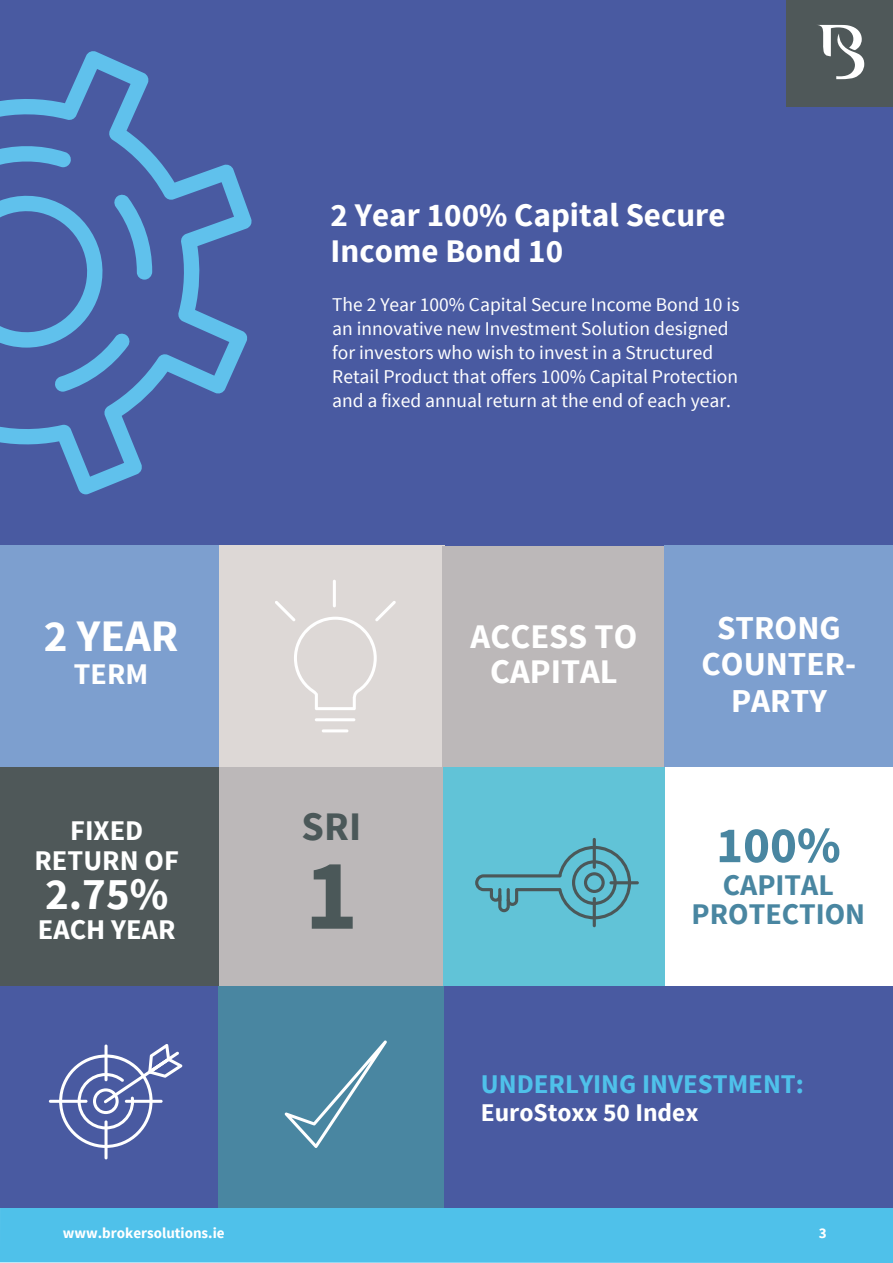
<style>
.page{position:relative;width:893px;height:1263px;background:#fff}
.page>*{position:absolute;margin:0;border:0;box-sizing:border-box;transform-origin:0 0}
.t1{font:700 101.25px "Source Sans Pro";color:#4b5859}
.t2{font:700 51px "Source Sans Pro";color:#4986a1}
.t3{font:700 45px "Source Sans Pro";color:#fff}
.t4{font:700 40.5px "Source Sans Pro";color:#4b5859}
.t5{font:700 34.5px "Source Sans Pro";color:#fff}
.t6{font:700 33.3px "Source Sans Pro";color:#fff}
.t7{font:700 33px/36px "Source Sans Pro";color:#fff}
.t8{font:700 30px "Source Sans Pro";color:#4986a1}
.t9{font:700 30px "Source Sans Pro";color:#fff}
.t10{font:700 28.5px "Source Sans Pro";color:#fff}
.t11{font:700 27px "Source Sans Pro";color:#4fc1ea}
.t12{font:700 25.5px "Source Sans Pro";color:#fff}
.t13{font:19.5px/24px "Source Sans Pro";color:#fff}
.t14{font:700 15px "Source Sans Pro";color:#fff}
</style>
<div class="page">
<div style="left:1px;top:1208px;width:892px;height:55px;background:#4fc1ea"></div>
<hr style="left:0;top:1208px;width:1px;height:55px;background:#4fc1ea">
<div style="left:0;top:0;width:893px;height:765px;background:#495aa1"></div>
<svg style="left:0;top:51px;width:252px;height:443px"></svg>
<svg style="left:0;top:144px;width:152px;height:248px"></svg>
<div style="left:0;top:765px;width:219px;height:221px;background:#4f5859"></div>
<div style="left:219px;top:765px;width:225px;height:221px;background:#bcb8b9"></div>
<div style="left:444px;top:765px;width:221px;height:221px;background:#61c3d7"></div>
<div style="left:444px;top:986px;width:449px;height:222px;background:#495aa1"></div>
<div style="left:0;top:986px;width:219px;height:222px;background:#495aa1"></div>
<div style="left:218px;top:986px;width:226px;height:222px;background:#4986a1"></div>
<hr style="left:105px;top:1120px;width:3px;height:39px;background:#fff;border-radius:2px">
<hr style="left:49px;top:1100px;width:39px;height:3px;background:#fff;border-radius:2px">
<svg style="left:59px;top:1044px;width:123px;height:104px"></svg>
<div style="left:0;top:546px;width:219px;height:221px;background:#7d9fcf"></div>
<div style="left:219px;top:546px;width:226px;height:221px;background:#ddd8d6"></div>
<hr style="left:315px;top:718px;width:40px;height:3px;background:#fff;border-radius:2px">
<hr style="left:322px;top:729px;width:26px;height:3px;background:#fff;border-radius:2px">
<hr style="left:333px;top:580px;width:3px;height:27px;background:#fff;border-radius:2px">
<svg style="left:275px;top:601px;width:121px;height:109px"></svg>
<svg style="left:285px;top:1040px;width:102px;height:108px"></svg>
<hr style="left:609px;top:881px;width:30px;height:3px;background:#4b5859;border-radius:2px">
<hr style="left:593px;top:897px;width:3px;height:30px;background:#4b5859;border-radius:2px">
<hr style="left:593px;top:838px;width:3px;height:31px;background:#4b5859;border-radius:2px">
<svg style="left:475px;top:846px;width:156px;height:73px"></svg>
<hr style="left:507px;top:888px;width:3px;height:14px;background:#4b5859;border-radius:2px">
<hr style="left:498px;top:888px;width:3px;height:14px;background:#4b5859;border-radius:2px">
<div style="left:442px;top:546px;width:451px;height:221px;background:#bcb8b9"></div>
<div style="left:787px;top:0;width:106px;height:106px;background:#4f5859"></div>
<svg style="left:818px;top:25px;width:46px;height:54px"></svg>
<div style="left:665px;top:546px;width:228px;height:221px;background:#7d9fcf"></div>
<p class="t7" style="left:331px;top:198px;width:396px">2 Year 100% Capital Secure<br>Income Bond 10</p>
<p class="t3" style="left:44px;top:607px;width:136px">2 YEAR</p>
<p class="t9" style="left:74px;top:654px;width:76px">TERM</p>
<p class="t10" style="left:70px;top:812px;width:75px">FIXED</p>
<p class="t10" style="left:34px;top:842px;width:146px">RETURN OF</p>
<p class="t3" style="left:45px;top:865px;width:125px">2.75%</p>
<p class="t10" style="left:38px;top:911px;width:139px">EACH YEAR</p>
<p class="t13" style="left:332px;top:293px;width:409px">The 2 Year 100% Capital Secure Income Bond 10 is an innovative new Investment Solution designed for investors who wish to invest in a Structured Retail Product that offers 100% Capital Protection and a fixed annual return at the end of each year.</p>
<p class="t4" style="left:302px;top:800px;width:61px">SRI</p>
<p class="t1" style="left:305px;top:830px;width:55px">1</p>
<p class="t5" style="left:471px;top:615px;width:168px">ACCESS TO</p>
<p class="t5" style="left:490px;top:649px;width:129px">CAPITAL</p>
<p class="t6" style="left:717px;top:606px;width:125px">STRONG</p>
<p class="t6" style="left:702px;top:643px;width:156px">COUNTER-</p>
<p class="t6" style="left:731px;top:679px;width:97px">PARTY</p>
<p class="t2" style="left:716px;top:812px;width:126px">100%</p>
<p class="t8" style="left:723px;top:866px;width:112px">CAPITAL</p>
<p class="t8" style="left:692px;top:894px;width:175px">PROTECTION</p>
<p class="t11" style="left:481px;top:1066px;width:325px">UNDERLYING INVESTMENT:</p>
<p class="t12" style="left:481px;top:1096px;width:219px">EuroStoxx 50 Index</p>
<p class="t14" style="left:63px;top:1223px;width:163px">www.brokersolutions.ie</p>
<p class="t14" style="left:819px;top:1223px;width:9px">3</p>
</div>
